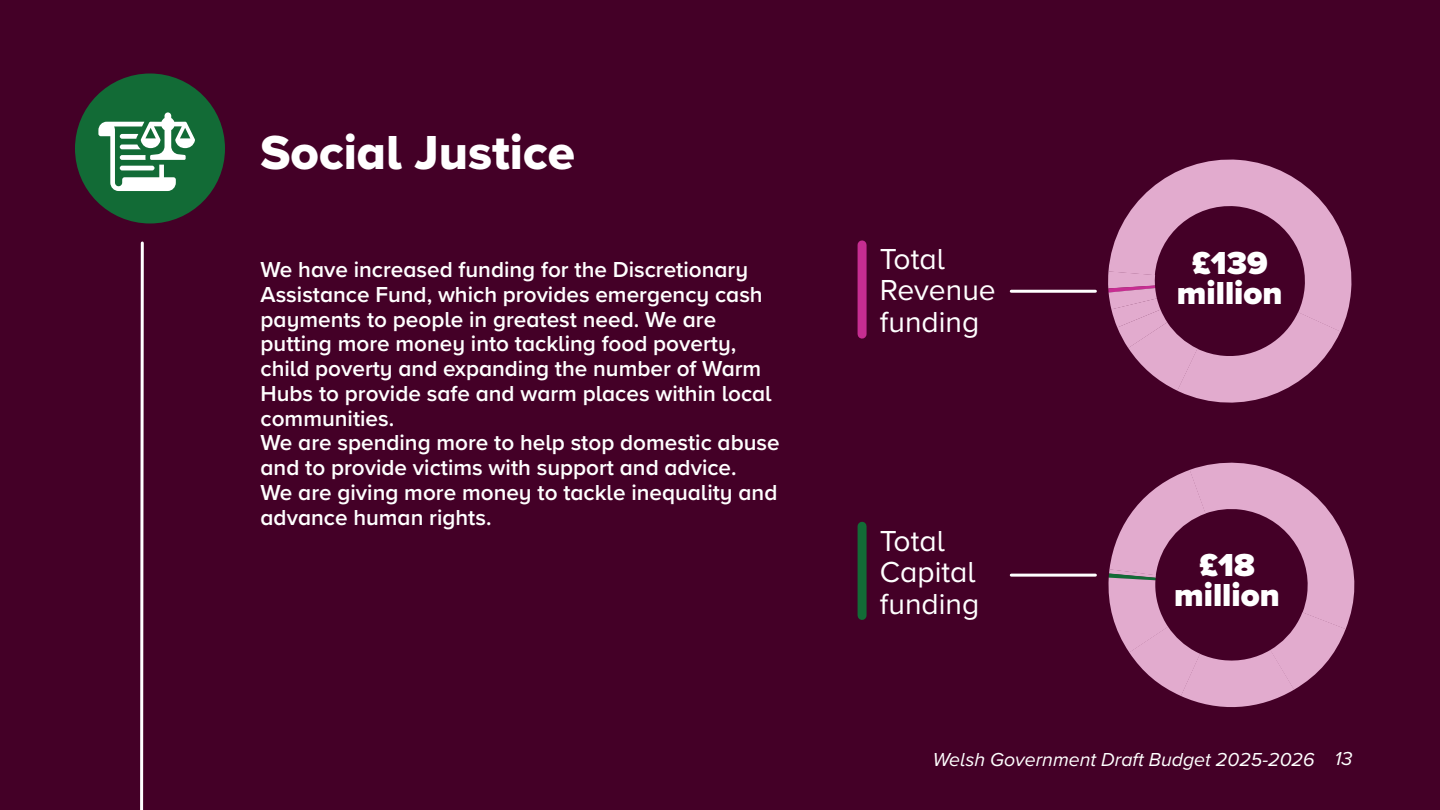
<style>
.page{position:relative;width:1440px;height:810px;background:#440027}
.page>*{position:absolute;margin:0;border:0;box-sizing:border-box;transform-origin:0 0}
.Page_header{font:49.5px "Proxima Nova Extrabld";color:#fff}
.t1{font:900 33px/30px "Proxima Nova";color:#fff;text-align:center}
.Funding_text{font:30px/31.5px "Proxima Nova";color:#fff}
.Body_text{font:600 22.5px/24.8px "Proxima Nova";color:#fff}
.t2{font:italic 19.5px "Proxima Nova";color:#fff}
</style>
<div class="page">
<svg style="left:140px;top:241px;width:4px;height:569px;background:#cfbfc8"></svg>
<div style="left:75px;top:74px;width:150px;height:150px;background:#126b36;border-radius:50%"></div>
<svg style="left:1108px;top:462px;width:247px;height:245px"></svg>
<svg style="left:1108px;top:159px;width:244px;height:244px"></svg>
<hr style="left:1011px;top:290px;width:84px;height:3px;background:#fff">
<hr style="left:1011px;top:574px;width:84px;height:3px;background:#fff">
<div style="left:858px;top:245px;width:9px;height:89px;background:#c62d91"></div>
<div style="left:858px;top:526px;width:9px;height:89px;background:#126b36"></div>
<svg style="left:98px;top:112px;width:97px;height:79px"></svg>
<p class="Page_header" style="left:261px;top:116px;width:316px">Social Justice</p>
<p class="Body_text" style="left:261px;top:257px;width:521px">We have increased funding for the Discretionary Assistance Fund, which provides emergency cash payments to people in greatest need. We are putting more money into tackling food poverty, child poverty and expanding the number of Warm Hubs to provide safe and warm places within local communities.<br>We are spending more to help stop domestic abuse and to provide victims with support and advice.<br>We are giving more money to tackle inequality and advance human rights.</p>
<p class="Funding_text" style="left:880px;top:242px;width:117px">Total<br>Revenue funding</p>
<p class="Funding_text" style="left:880px;top:524px;width:101px">Total<br>Capital funding</p>
<p class="t1" style="left:1177px;top:248px;width:107px">£139 million</p>
<p class="t1" style="left:1174px;top:549px;width:107px">£18 million</p>
<p class="t2" style="left:933px;top:745px;width:421px">Welsh Government Draft Budget 2025-2026 13</p>
</div>
